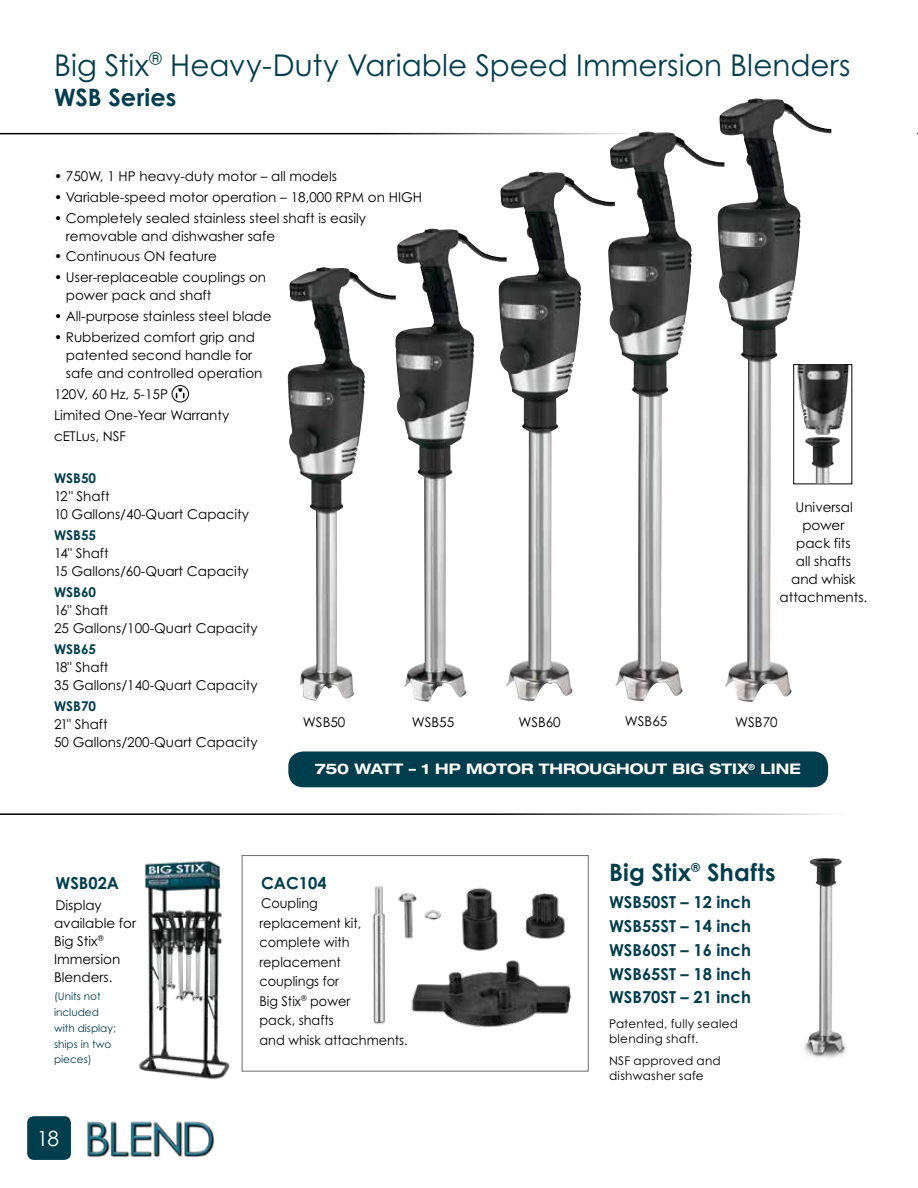
<style>
.page{position:relative;width:918px;height:1188px;background:#fff}
.page>*{position:absolute;margin:0;border:0;box-sizing:border-box;transform-origin:0 0}
.t1{font:30px "Century Gothic Std";letter-spacing:.005em;color:#003e4e}
.t2{font:700 24px "Century Gothic Std";letter-spacing:.005em;color:#003e4e}
.t3{font:21px "Century Gothic Std";color:#fff}
.t4{font:700 16.5px/24px "Century Gothic Std";color:#003e4e;text-align:justify}
.t5{font:700 expanded 14.55px "Helvetica Neue LT Std";letter-spacing:.005em;color:#fff}
.t6{font:13.5px/18px "Century Gothic Std";color:#000}
.t7{font:13.5px/19.5px "Century Gothic Std";color:#000;scale:.95 1}
.t8{font:700 13.5px "Century Gothic Std";color:#003e4e}
.t9{font:12px/15px "Century Gothic Std";letter-spacing:.02em;color:#000}
.t10{font:10.5px/15.8px "Century Gothic Std";color:#003e4e}
</style>
<div class="page">
<hr style="left:0;top:133px;width:644px;height:1px;background:#000">
<img style="left:718px;top:99px;width:82px;height:603px">
<img style="left:608px;top:132px;width:84px;height:570px">
<img style="left:395px;top:229px;width:72px;height:473px">
<img style="left:288px;top:267px;width:75px;height:434px">
<img style="left:499px;top:172px;width:74px;height:529px">
<div style="left:794px;top:365px;width:58px;height:119px;background:#fff"></div>
<div style="left:793px;top:364px;width:59px;height:120px;border:1px solid #000"></div>
<img style="left:805px;top:439px;width:35px;height:44px">
<img style="left:792px;top:364px;width:61px;height:54px">
<img style="left:788px;top:418px;width:65px;height:21px">
<div style="left:288px;top:751px;width:540px;height:36px;background:#003e4e;border-radius:15px"></div>
<img style="left:139px;top:860px;width:91px;height:219px">
<div style="left:242px;top:855px;width:347px;height:217px;border:1px solid #6b6d6d"></div>
<img style="left:372px;top:885px;width:200px;height:143px">
<img style="left:804px;top:858px;width:44px;height:201px">
<div style="left:172px;top:385px;width:17px;height:17px;border:1px solid #000;border-radius:50%"></div>
<svg style="left:176px;top:388px;width:9px;height:10px"></svg>
<hr style="left:0;top:813px;width:851px;height:2px;background:#000">
<img style="left:87px;top:1121px;width:128px;height:37px">
<div style="left:27px;top:1116px;width:44px;height:44px;background:#003e4e;border-radius:7px"></div>
<h1 class="t1" style="left:54px;top:47px;width:798px">Big Stix<sup>®</sup> Heavy-Duty Variable Speed Immersion Blenders</h1>
<h2 class="t2" style="left:54px;top:82px;width:124px">WSB Series</h2>
<p class="t6" style="left:54px;top:167px;width:285px">• 750W, 1 HP heavy-duty motor – all models</p>
<p class="t6" style="left:54px;top:187px;width:370px">• Variable-speed motor operation – 18,000 RPM on HIGH</p>
<p class="t6" style="left:66px;top:208px;width:302px;text-indent:-12px">• Completely sealed stainless steel shaft is easily removable and dishwasher safe</p>
<p class="t6" style="left:54px;top:247px;width:164px">• Continuous ON feature</p>
<p class="t6" style="left:66px;top:268px;width:202px;text-indent:-12px">• User-replaceable couplings on power pack and shaft</p>
<p class="t6" style="left:54px;top:307px;width:219px">• All-purpose stainless steel blade</p>
<p class="t6" style="left:66px;top:328px;width:198px;text-indent:-12px">• Rubberized comfort grip and patented second handle for safe and controlled operation</p>
<p class="t6" style="left:54px;top:384px;width:177px;line-height:21px">120V, 60 Hz, 5-15P<br>Limited One-Year Warranty cETLus, NSF</p>
<p class="t8" style="left:54px;top:470px;width:44px">WSB50</p>
<p class="t6" style="left:54px;top:487px;width:197px">12" Shaft<br>10 Gallons/40-Quart Capacity</p>
<p class="t8" style="left:54px;top:527px;width:44px">WSB55</p>
<p class="t6" style="left:54px;top:544px;width:196px">14" Shaft<br>15 Gallons/60-Quart Capacity</p>
<p class="t8" style="left:54px;top:584px;width:44px">WSB60</p>
<p class="t6" style="left:54px;top:601px;width:205px">16" Shaft<br>25 Gallons/100-Quart Capacity</p>
<p class="t8" style="left:54px;top:641px;width:44px">WSB65</p>
<p class="t6" style="left:54px;top:658px;width:205px">18" Shaft<br>35 Gallons/140-Quart Capacity</p>
<p class="t8" style="left:54px;top:698px;width:44px">WSB70</p>
<p class="t6" style="left:54px;top:715px;width:205px">21" Shaft<br>50 Gallons/200-Quart Capacity</p>
<p class="t5" style="left:315px;top:760px;width:487px">750 WATT – 1 HP MOTOR THROUGHOUT BIG STIX<sup>®</sup> LINE</p>
<p class="t6" style="left:780px;top:498px;width:89px;text-align:center">Universal power<br>pack fits<br>all shafts<br>and whisk attachments.</p>
<p class="t6" style="left:303px;top:713px;width:44px">WSB50</p>
<p class="t6" style="left:412px;top:713px;width:44px">WSB55</p>
<p class="t6" style="left:518px;top:713px;width:44px">WSB60</p>
<p class="t6" style="left:625px;top:712px;width:44px">WSB65</p>
<p class="t6" style="left:735px;top:713px;width:44px">WSB70</p>
<p class="t4" style="left:56px;top:870px;width:65px">WSB02A</p>
<p class="t6" style="left:54px;top:895px;width:84px">Display available for<br>Big Stix<sup>®<br></sup>Immersion<br>Blenders.</p>
<p class="t10" style="left:54px;top:988px;width:64px">(Units not included with display; ships in two pieces)</p>
<h3 class="t3" style="left:37px;top:1125px;width:24px">18</h3>
<p class="t4" style="left:261px;top:870px;width:67px">CAC104</p>
<p class="t7" style="left:260px;top:893px;width:158px">Coupling<br>replacement kit, complete with replacement<br>couplings for<br>Big Stix<sup>®</sup> power<br>pack, shafts<br>and whisk attachments.</p>
<h2 class="t2" style="left:609px;top:857px;width:168px">Big Stix<sup>®</sup> Shafts</h2>
<p class="t4" style="left:609px;top:889px;width:143px">WSB50ST – 12 inch WSB55ST – 14 inch WSB60ST – 16 inch WSB65ST – 18 inch WSB70ST – 21 inch</p>
<p class="t9" style="left:609px;top:1016px;width:130px">Patented, fully sealed blending shaft.</p>
<p class="t9" style="left:609px;top:1053px;width:113px">NSF approved and dishwasher safe</p>
</div>
